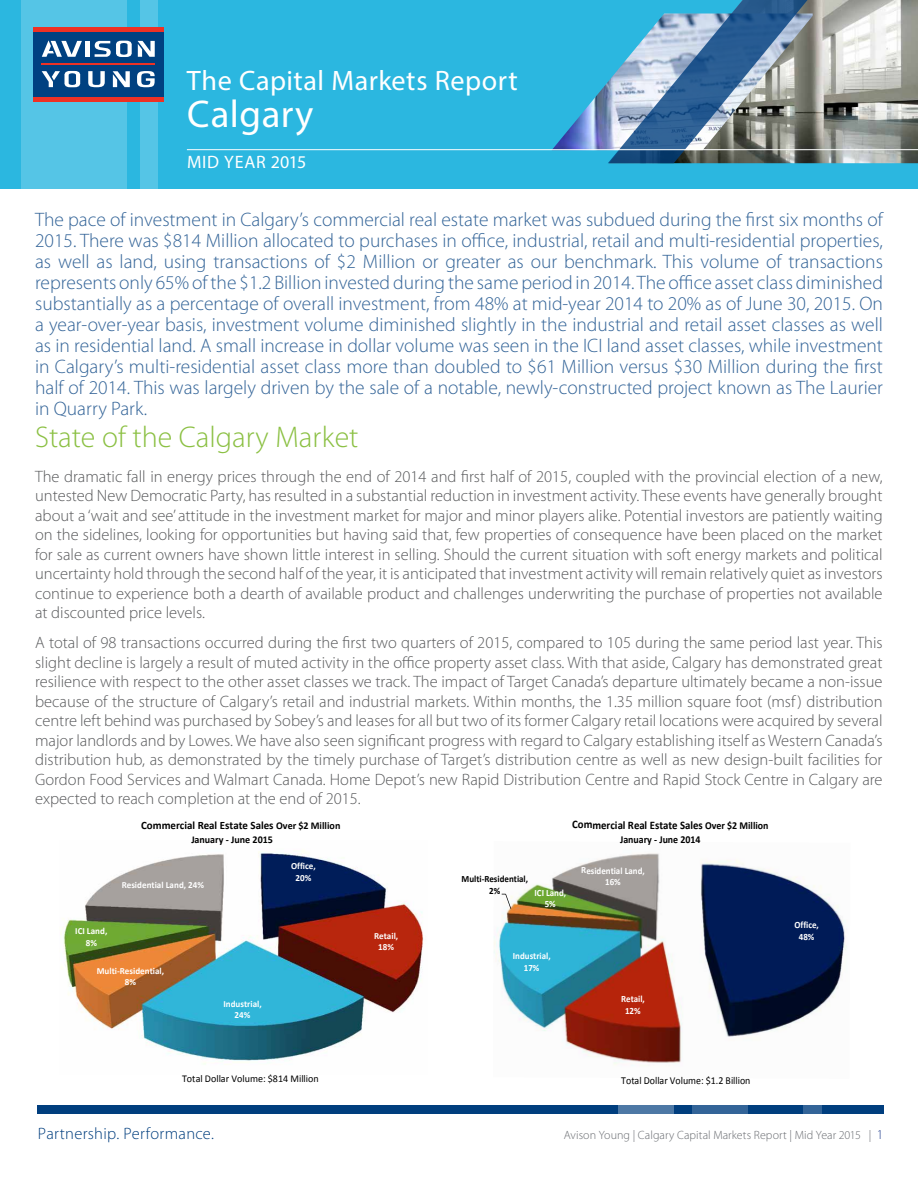
<style>
.page{position:relative;width:918px;height:1188px;background:#fff}
.page>*{position:absolute;margin:0;border:0;box-sizing:border-box;transform-origin:0 0}
.t1{font:38.85px "Myriad Pro";letter-spacing:.015em;color:#fff}
.t2{font:300 30px "Myriad Pro";color:#8bc043}
.t3{font:28.2px "Myriad Pro";letter-spacing:.015em;color:#fff}
.t4{font:300 19.5px/21px "Myriad Pro";color:#336498;text-align:justify}
.t5{font:18px "Myriad Pro";letter-spacing:.035em;color:#fff}
.t6{font:300 16.5px/19.5px "Myriad Pro";color:#58595b;text-align:justify}
.t7{font:300 16.5px "Myriad Pro";letter-spacing:.015em;color:#003e7e}
.t8{font:300 12px "Myriad Pro";letter-spacing:.005em;color:#696c71}
.t9{font:700 11.55px "Calibri";letter-spacing:-.005em;color:#000;scale:.93 1}
.t10{font:700 11.25px "Calibri";color:#000}
.t11{font:10.65px "Calibri";letter-spacing:-.005em;color:#000;scale:.93 1}
.t12{font:700 10.65px "Calibri";letter-spacing:-.01em;color:#000;scale:.93 1}
.t13{font:10.35px "Calibri";color:#000}
.t14{font:700 10.35px "Calibri";color:#000}
.t15{font:700 9.6px/11.7px "Calibri";letter-spacing:-.005em;color:#fff;text-align:center;scale:.93 1}
.t16{font:700 9.6px/11.7px "Calibri";color:#000;text-align:center;scale:.93 1}
.t17{font:700 9.3px/11.6px "Calibri";color:#fff;text-align:center}
.s1{font-size:10.35px}
.s2{font-size:10.65px}
.s3{font-size:13.5px;color:#25408f}
</style>
<div class="page">
<div style="left:0;top:0;width:918px;height:189px;background:#2bb7e0"></div>
<div style="left:140px;top:0;width:18px;height:189px;background:#55c5e6"></div>
<div style="left:21px;top:0;width:106px;height:189px;background:#55c5e6"></div>
<div style="left:34px;top:31px;width:130px;height:66px;background:#004181"></div>
<hr style="left:86px;top:41px;width:4px;height:16px;background:#fff">
<svg style="left:138px;top:41px;width:17px;height:16px"></svg>
<svg style="left:94px;top:41px;width:38px;height:16px"></svg>
<svg style="left:113px;top:71px;width:17px;height:16px"></svg>
<svg style="left:42px;top:40px;width:40px;height:17px"></svg>
<svg style="left:42px;top:71px;width:39px;height:16px"></svg>
<svg style="left:88px;top:71px;width:17px;height:16px"></svg>
<svg style="left:137px;top:71px;width:18px;height:16px"></svg>
<hr style="left:34px;top:97px;width:130px;height:4px;background:#ee3124">
<hr style="left:34px;top:27px;width:130px;height:4px;background:#ee3124">
<hr style="left:41px;top:63px;width:114px;height:2px;background:#ee3124">
<img style="left:808px;top:0;width:110px;height:163px">
<img style="left:553px;top:14px;width:260px;height:135px">
<svg style="left:608px;top:0;width:200px;height:163px;background:#6b92ac"></svg>
<hr style="left:187px;top:149px;width:731px;height:1px;background:#fff">
<img style="left:60px;top:850px;width:364px;height:214px">
<img style="left:494px;top:853px;width:353px;height:213px">
<svg style="left:502px;top:894px;width:9px;height:15px"></svg>
<div style="left:38px;top:1105px;width:846px;height:9px;background:#003e7e"></div>
<div style="left:692px;top:1105px;width:56px;height:9px;background:#336498"></div>
<div style="left:803px;top:1105px;width:19px;height:9px;background:#336498"></div>
<div style="left:618px;top:1105px;width:56px;height:9px;background:#4d78a5"></div>
<h3 class="t3" style="left:187px;top:63px;width:332px">The Capital Markets Report</h3>
<h1 class="t1" style="left:187px;top:90px;width:128px">Calgary</h1>
<p class="t5" style="left:187px;top:151px;width:121px">MID YEAR 2015</p>
<p class="t4" style="left:35px;top:209px;width:849px">The pace of investment in Calgary’s commercial real estate market was subdued during the first six months of 2015. There was $814 Million allocated to purchases in office, industrial, retail and multi-residential properties, as well as land, using transactions of $2 Million or greater as our benchmark. This volume of transactions represents only 65% of the $1.2 Billion invested during the same period in 2014. The office asset class diminished substantially as a percentage of overall investment, from 48% at mid-year 2014 to 20% as of June 30, 2015. On a year-over-year basis, investment volume diminished slightly in the industrial and retail asset classes as well as in residential land. A small increase in dollar volume was seen in the ICI land asset classes, while investment in Calgary’s multi-residential asset class more than doubled to $61 Million versus $30 Million during the first half of 2014. This was largely driven by the sale of a notable, newly-constructed project known as The Laurier in Quarry Park.</p>
<h2 class="t2" style="left:35px;top:419px;width:325px">State of the Calgary Market</h2>
<p class="t6" style="left:35px;top:466px;width:849px">The dramatic fall in energy prices through the end of 2014 and first half of 2015, coupled with the provincial election of a new, untested New Democratic Party, has resulted in a substantial reduction in investment activity. These events have generally brought about a ‘wait and see’ attitude in the investment market for major and minor players alike. Potential investors are patiently waiting on the sidelines, looking for opportunities but having said that, few properties of consequence have been placed on the market for sale as current owners have shown little interest in selling. Should the current situation with soft energy markets and political uncertainty hold through the second half of the year, it is anticipated that investment activity will remain relatively quiet as investors continue to experience both a dearth of available product and challenges underwriting the purchase of properties not available at discounted price levels.</p>
<p class="t6" style="left:35px;top:633px;width:849px">A total of 98 transactions occurred during the first two quarters of 2015, compared to 105 during the same period last year. This slight decline is largely a result of muted activity in the office property asset class. With that aside, Calgary has demonstrated great resilience with respect to the other asset classes we track. The impact of Target Canada’s departure ultimately became a non-issue because of the structure of Calgary’s retail and industrial markets. Within months, the 1.35 million square foot (msf ) distribution centre left behind was purchased by Sobey’s and leases for all but two of its former Calgary retail locations were acquired by several major landlords and by Lowes. We have also seen significant progress with regard to Calgary establishing itself as Western Canada’s distribution hub, as demonstrated by the timely purchase of Target’s distribution centre as well as new design-built facilities for Gordon Food Services and Walmart Canada. Home Depot’s new Rapid Distribution Centre and Rapid Stock Centre in Calgary are expected to reach completion at the end of 2015.</p>
<p class="t10" style="left:141px;top:818px;width:201px">Commercial Real Estate Sales <span class="s1">Over $2 Million</span></p>
<p class="t14" style="left:191px;top:832px;width:83px">January ‐ June 2015</p>
<p class="t9" style="left:572px;top:818px;width:213px">Commercial Real Estate Sales <span class="s2">Over $2 Million</span></p>
<p class="t12" style="left:620px;top:833px;width:88px">January ‐ June 2014</p>
<p class="t17" style="left:122px;top:879px;width:84px">Residential Land, 24%</p>
<p class="t17" style="left:291px;top:861px;width:26px">Office,<br>20%</p>
<p class="t16" style="left:462px;top:873px;width:73px">Multi‐Residential,<br>2%</p>
<p class="t15" style="left:535px;top:887px;width:36px">ICI Land,<br>5%</p>
<p class="t15" style="left:581px;top:865px;width:70px">Residential Land,<br>16%</p>
<p class="t17" style="left:75px;top:925px;width:34px">ICI Land,<br>8%</p>
<p class="t17" style="left:97px;top:965px;width:69px">Multi‐Residential,<br>8%</p>
<p class="t17" style="left:374px;top:930px;width:26px">Retail,<br>18%</p>
<p class="t15" style="left:513px;top:950px;width:42px">Industrial,<br>17%</p>
<p class="t15" style="left:795px;top:919px;width:28px">Office,<br>48%</p>
<p class="t17" style="left:223px;top:998px;width:40px">Industrial,<br>24%</p>
<p class="t15" style="left:621px;top:993px;width:27px">Retail,<br>12%</p>
<p class="t13" style="left:182px;top:1072px;width:138px">Total Dollar Volume: $814 Million</p>
<p class="t11" style="left:621px;top:1074px;width:141px">Total Dollar Volume: $1.2 Billion</p>
<p class="t7" style="left:38px;top:1123px;width:178px">Partnership. Performance.</p>
<p class="t8" style="left:564px;top:1127px;width:321px">Avison Young | Calgary Capital Markets Report | Mid Year 2015 | <span class="s3">1</span></p>
</div>
